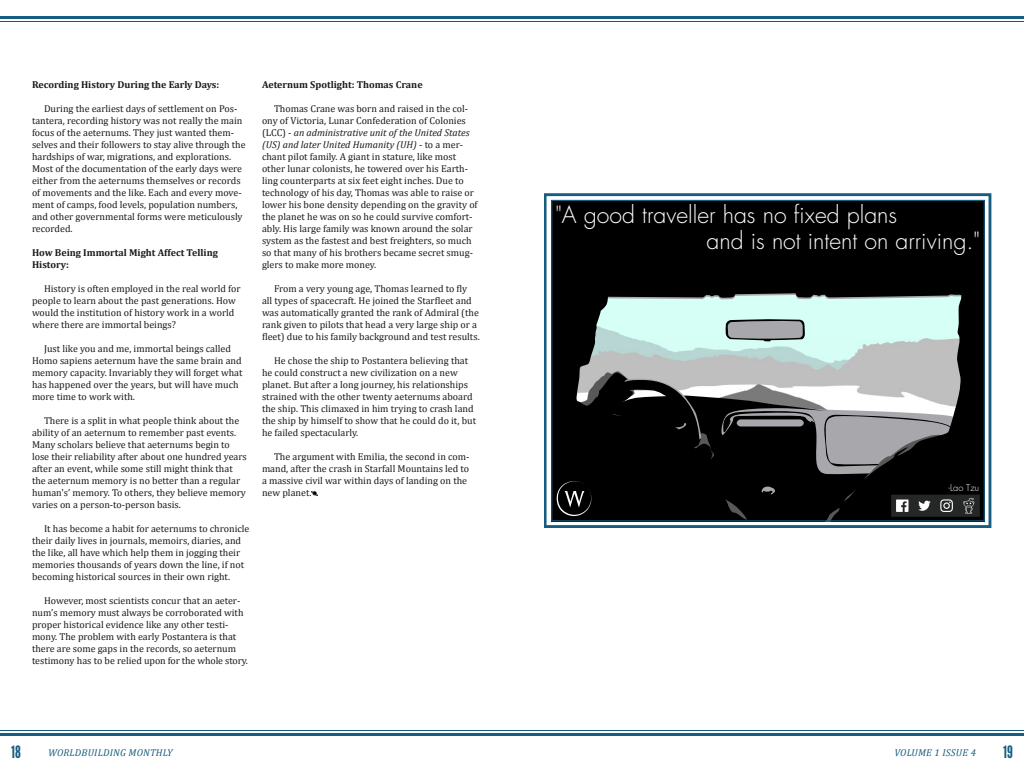
<style>
.page{position:relative;width:1024px;height:768px;background:#fff}
.page>*{position:absolute;margin:0;border:0;box-sizing:border-box;transform-origin:0 0}
.t1{font:300 23.05px "Futura Std";color:#fff}
.t2{font:17px "League Gothic";color:#165d82}
.t3{font:10px/12px "Cambria";color:#1a1a1a}
.t4{font:700 10px/12px "Cambria";color:#1a1a1a}
.t5{font:italic 10px "Cambria";letter-spacing:.02em;color:#165d82}
.t6{font:300 9.2px "Futura Std";color:#fff}
.s1{font-style:italic}
</style>
<div class="page">
<svg style="left:312px;top:491px;width:6px;height:5px"></svg>
<svg style="left:544px;top:193px;width:447px;height:335px"></svg>
<svg style="left:551px;top:200px;width:434px;height:321px;background:#475251"></svg>
<svg style="left:557px;top:371px;width:423px;height:150px;background:#3b3c3c"></svg>
<p class="t4" style="left:32px;top:78px;width:189px">Recording History During the Early Days:</p>
<p class="t3" style="left:32px;top:102px;width:215px;text-indent:12px">During the earliest days of settlement on Pos&shy;tantera, recording history was not really the main focus of the aeternums. They just wanted them&shy;selves and their followers to stay alive through the hardships of war, migrations, and explorations.<br>Most of the documentation of the early days were either from the aeternums themselves or records of movements and the like. Each and every move&shy;ment of camps, food levels, population numbers, and other governmental forms were meticulously recorded.</p>
<p class="t4" style="left:32px;top:246px;width:187px">How Being Immortal Might Affect Telling<br>History:</p>
<p class="t3" style="left:32px;top:282px;width:210px;text-indent:12px">History is often employed in the real world for people to learn about the past generations. How would the institution of history work in a world where there are immortal beings?</p>
<p class="t3" style="left:32px;top:342px;width:212px;text-indent:12px">Just like you and me, immortal beings called Homo sapiens aeternum have the same brain and memory capacity. Invariably they will forget what has happened over the years, but will have much more time to work with.</p>
<p class="t3" style="left:32px;top:414px;width:216px;text-indent:12px">There is a split in what people think about the ability of an aeternum to remember past events.<br>Many scholars believe that aeternums begin to lose their reliability after about one hundred years after an event, while some still might think that the aeternum memory is no better than a regular human's’ memory. To others, they believe memory varies on a person-to-person basis.</p>
<p class="t3" style="left:32px;top:522px;width:219px;text-indent:12px">It has become a habit for aeternums to chronicle their daily lives in journals, memoirs, diaries, and the like, all have which help them in jogging their memories thousands of years down the line, if not becoming historical sources in their own right.</p>
<p class="t3" style="left:32px;top:594px;width:218px;text-indent:12px">However, most scientists concur that an aeter&shy;num’s memory must always be corroborated with proper historical evidence like any other testi&shy;mony. The problem with early Postantera is that there are some gaps in the records, so aeternum testimony has to be relied upon for the whole story.</p>
<p class="t4" style="left:262px;top:78px;width:162px">Aeternum Spotlight: Thomas Crane</p>
<p class="t3" style="left:262px;top:102px;width:217px;text-indent:12px">Thomas Crane was born and raised in the col&shy;ony of Victoria, Lunar Confederation of Colonies (LCC) - <span class="s1">an administrative unit of the United States (US) and later United Humanity (UH)</span> - to a mer&shy;chant pilot family. A giant in stature, like most other lunar colonists, he towered over his Earth&shy;ling counterparts at six feet eight inches. Due to technology of his day, Thomas was able to raise or lower his bone density depending on the gravity of the planet he was on so he could survive comfort&shy;ably. His large family was known around the solar system as the fastest and best freighters, so much so that many of his brothers became secret smug&shy;glers to make more money.</p>
<p class="t3" style="left:262px;top:282px;width:219px;text-indent:12px">From a very young age, Thomas learned to fly all types of spacecraft. He joined the Starfleet and was automatically granted the rank of Admiral (the rank given to pilots that head a very large ship or a fleet) due to his family background and test results.</p>
<p class="t3" style="left:262px;top:354px;width:216px;text-indent:12px">He chose the ship to Postantera believing that he could construct a new civilization on a new planet. But after a long journey, his relationships strained with the other twenty aeternums aboard the ship. This climaxed in him trying to crash land the ship by himself to show that he could do it, but he failed spectacularly.</p>
<p class="t3" style="left:262px;top:450px;width:209px;text-indent:12px">The argument with Emilia, the second in com&shy;mand, after the crash in Starfall Mountains led to a massive civil war within days of landing on the new planet.</p>
<h1 class="t1" style="left:556px;top:201px;width:343px">"A good traveller has no fixed plans</h1>
<h1 class="t1" style="left:707px;top:226px;width:275px">and is not intent on arriving."</h1>
<p class="t6" style="left:948px;top:482px;width:32px">-Lao Tzu</p>
<h2 class="t2" style="left:11px;top:742px;width:11px">18</h2>
<p class="t5" style="left:48px;top:745px;width:126px">WORLDBUILDING MONTHLY</p>
<p class="t5" style="left:894px;top:745px;width:83px">VOLUME 1 ISSUE 4</p>
<h2 class="t2" style="left:1003px;top:742px;width:11px">19</h2>
</div>
